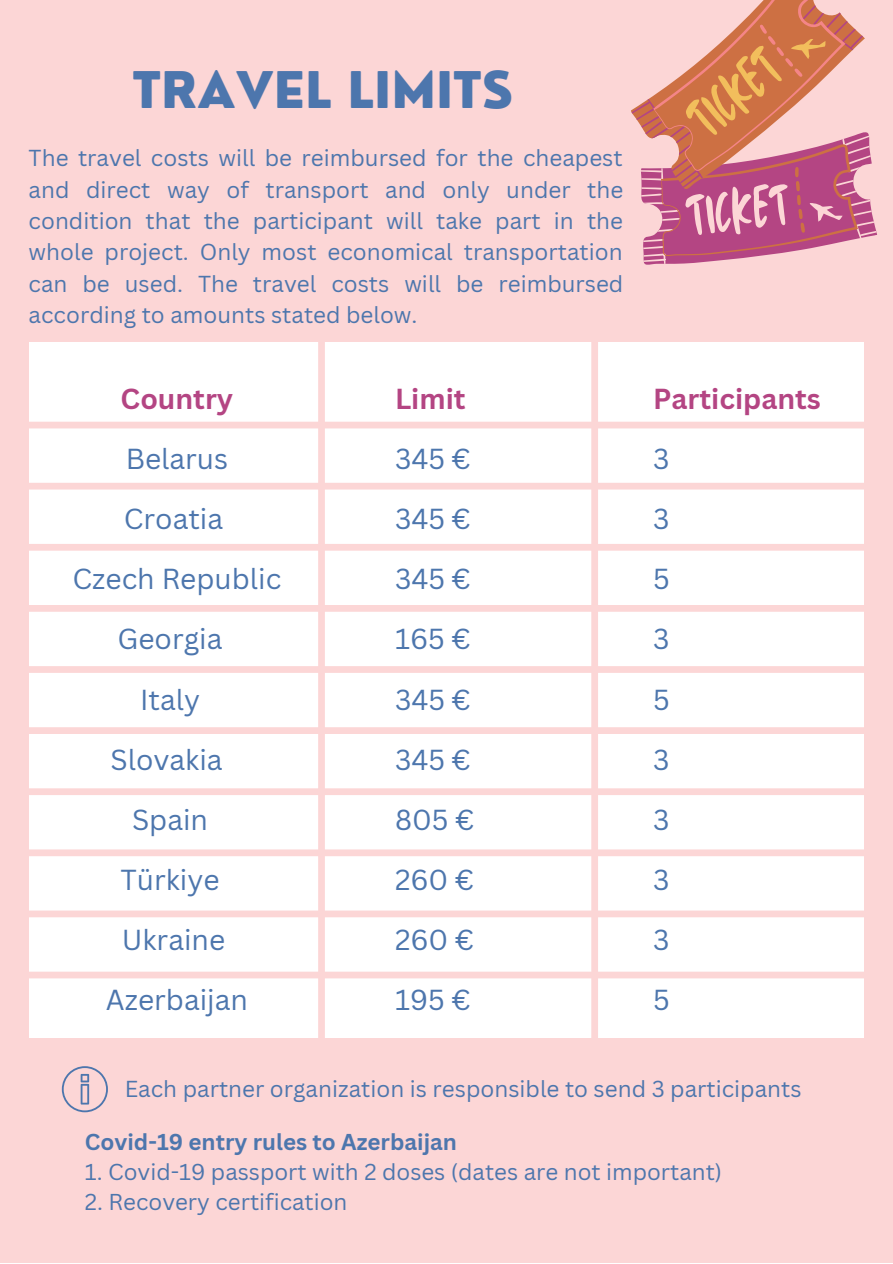
<style>
.page{position:relative;width:893px;height:1264px;background:#fff}
.page>*{position:absolute;margin:0;border:0;box-sizing:border-box;transform-origin:0 0}
.t1{font:800 49.2px "Nourd";color:#4d76ad}
.t2{font:28.2px/60.2px "Canva Sans";color:#4d76ad}
.t3{font:700 28.2px "Canva Sans";color:#b44583}
.t4{font:22.5px/31.5px "Canva Sans";color:#4d76ad;text-align:justify}
.t5{font:22.35px "Canva Sans";color:#4d76ad}
.t6{font:700 22.35px "Canva Sans";color:#4d76ad}
</style>
<div class="page">
<div style="left:0;top:0;width:892px;height:1262px;background:#fcd6d6"></div>
<svg style="left:864px;top:198px;width:13px;height:40px"></svg>
<svg style="left:631px;top:0;width:233px;height:265px"></svg>
<svg style="left:62px;top:1066px;width:46px;height:46px"></svg>
<div style="left:29px;top:342px;width:834px;height:695px;background:#fff"></div>
<div style="left:29px;top:421px;width:835px;height:7px;background:#fcd6d6"></div>
<div style="left:29px;top:483px;width:835px;height:6px;background:#fcd6d6"></div>
<div style="left:29px;top:544px;width:835px;height:6px;background:#fcd6d6"></div>
<div style="left:29px;top:605px;width:835px;height:6px;background:#fcd6d6"></div>
<div style="left:29px;top:666px;width:835px;height:7px;background:#fcd6d6"></div>
<div style="left:29px;top:727px;width:835px;height:7px;background:#fcd6d6"></div>
<div style="left:29px;top:788px;width:835px;height:7px;background:#fcd6d6"></div>
<div style="left:29px;top:849px;width:835px;height:7px;background:#fcd6d6"></div>
<div style="left:29px;top:910px;width:835px;height:7px;background:#fcd6d6"></div>
<div style="left:29px;top:971px;width:835px;height:7px;background:#fcd6d6"></div>
<div style="left:318px;top:342px;width:7px;height:698px;background:#fcd6d6"></div>
<div style="left:591px;top:342px;width:7px;height:698px;background:#fcd6d6"></div>
<h1 class="t1" style="left:132px;top:59px;width:382px">TRAVEL LIMITS</h1>
<p class="t4" style="left:29px;top:141px;width:596px">The travel costs will be reimbursed for the cheapest and direct way of transport and only under the condition that the participant will take part in the whole project. Only most economical transportation can be used. The travel costs will be reimbursed according to amounts stated below.</p>
<p class="t3" style="left:121px;top:378px;width:114px">Country</p>
<p class="t2" style="left:126px;top:428px;width:104px">Belarus</p>
<p class="t2" style="left:124px;top:488px;width:101px">Croatia</p>
<p class="t2" style="left:73px;top:548px;width:210px">Czech Republic</p>
<p class="t2" style="left:117px;top:608px;width:106px">Georgia</p>
<p class="t2" style="left:140px;top:668px;width:61px">Italy</p>
<p class="t2" style="left:111px;top:728px;width:113px">Slovakia</p>
<p class="t2" style="left:132px;top:788px;width:77px">Spain</p>
<p class="t2" style="left:120px;top:848px;width:101px">Türkiye</p>
<p class="t2" style="left:122px;top:909px;width:105px">Ukraine</p>
<p class="t2" style="left:106px;top:969px;width:143px">Azerbaijan</p>
<p class="t3" style="left:395px;top:378px;width:72px">Limit</p>
<p class="t2" style="left:395px;top:428px;width:81px">345 €<br>345 €<br>345 €<br>165 €<br>345 €<br>345 €<br>805 €<br>260 €<br>260 €<br>195 €</p>
<p class="t3" style="left:653px;top:378px;width:169px">Participants</p>
<p class="t2" style="left:653px;top:428px;width:18px;text-align:justify">3<br>3<br>5<br>3<br>5<br>3<br>3<br>3<br>3<br>5</p>
<p class="t4" style="left:125px;top:1072px;width:678px">Each partner organization is responsible to send 3 participants</p>
<p class="t6" style="left:85px;top:1125px;width:373px">Covid-19 entry rules to Azerbaijan</p>
<p class="t5" style="left:85px;top:1155px;width:638px">1. Covid-19 passport with 2 doses (dates are not important)</p>
<p class="t5" style="left:85px;top:1186px;width:264px">2. Recovery certification</p>
</div>
